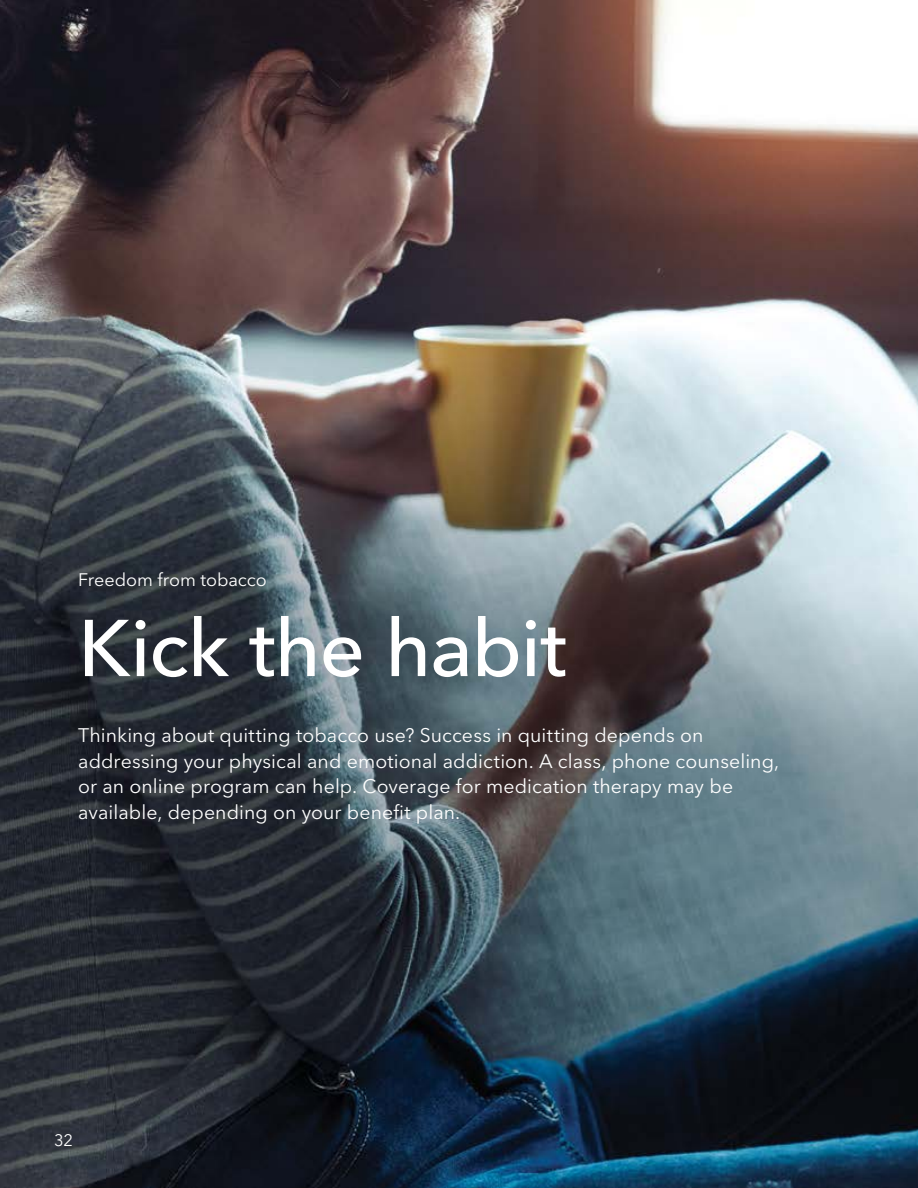
<style>
.page{position:relative;width:918px;height:1188px;background:#fff}
.page>*{position:absolute;margin:0;border:0;box-sizing:border-box;transform-origin:0 0}
.H1_-_Class_Page{font:500 79.5px "Avenir Next LT Pro";letter-spacing:-.015em;color:#fff}
.P_-_Intro_Copy_-_Cla{font:19.5px/25.5px "Avenir Next LT Pro";letter-spacing:.005em;color:#fff}
.H_Running_Head{font:18px "Avenir Next LT Pro";letter-spacing:-.005em;color:#fff}
.t1{font:16.5px "Avenir Next LT Pro";color:#fff}
</style>
<div class="page">
<img style="left:0;top:0;width:918px;height:1188px">
<p class="H_Running_Head" style="left:78px;top:569px;width:190px">Freedom from tobacco</p>
<h1 class="H1_-_Class_Page" style="left:78px;top:600px;width:490px">Kick the habit</h1>
<p class="P_-_Intro_Copy_-_Cla" style="left:78px;top:723px;width:702px">Thinking about quitting tobacco use? Success in quitting depends on addressing your physical and emotional addiction. A class, phone counseling, or an online program can help. Coverage for medication therapy may be available, depending on your benefit plan.</p>
<p class="t1" style="left:54px;top:1131px;width:21px">32</p>
</div>
